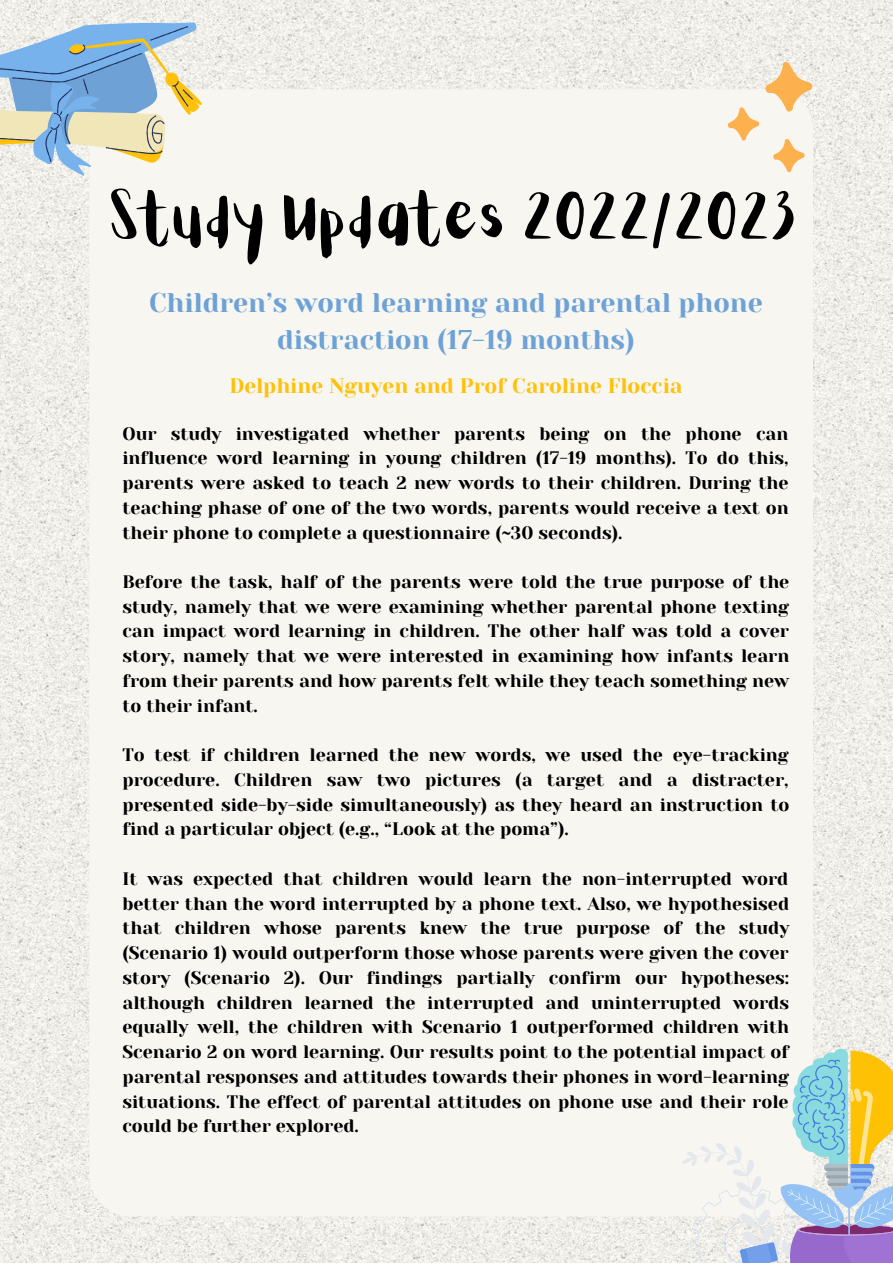
<style>
.page{position:relative;width:893px;height:1264px;background:#fff}
.page>*{position:absolute;margin:0;border:0;box-sizing:border-box;transform-origin:0 0}
.t1{font:54px "Aloja Extended";color:#000}
.t2{font:27px/37px "Yeseva One";color:#6ea2d6;text-align:center}
.t3{font:21px "Yeseva One";color:#ffc109}
.t4{font:18px/24.8px "Yeseva One";color:#000;text-align:justify}
</style>
<div class="page">
<img style="left:0;top:0;width:892px;height:1262px">
<div style="left:89px;top:89px;width:724px;height:1127px;background:#f7f6f1"></div>
<svg style="left:681px;top:1048px;width:211px;height:214px"></svg>
<svg style="left:0;top:230px;width:213px;height:8px;fill:#f7f6f1"></svg>
<svg style="left:0;top:0;width:239px;height:230px"></svg>
<svg style="left:726px;top:61px;width:87px;height:112px"></svg>
<p class="t1" style="left:111px;top:193px;width:690px">Study Updates 2022/2023</p>
<p class="t2" style="left:149px;top:284px;width:615px">Children’s word learning and parental phone distraction (17-19 months)</p>
<p class="t3" style="left:229px;top:374px;width:454px">Delphine Nguyen and Prof Caroline Floccia</p>
<p class="t4" style="left:122px;top:421px;width:667px">Our study investigated whether parents being on the phone can influence word learning in young children (17-19 months). To do this, parents were asked to teach 2 new words to their children. During the teaching phase of one of the two words, parents would receive a text on their phone to complete a questionnaire (~30 seconds).</p>
<p class="t4" style="left:122px;top:569px;width:668px">Before the task, half of the parents were told the true purpose of the study, namely that we were examining whether parental phone texting can impact word learning in children. The other half was told a cover story, namely that we were interested in examining how infants learn from their parents and how parents felt while they teach something new to their infant.</p>
<p class="t4" style="left:122px;top:742px;width:668px">To test if children learned the new words, we used the eye-tracking procedure. Children saw two pictures (a target and a distracter, presented side-by-side simultaneously) as they heard an instruction to find a particular object (e.g., “Look at the poma”).</p>
<p class="t4" style="left:122px;top:866px;width:668px">It was expected that children would learn the non-interrupted word better than the word interrupted by a phone text. Also, we hypothesised that children whose parents knew the true purpose of the study (Scenario 1) would outperform those whose parents were given the cover story (Scenario 2). Our findings partially confirm our hypotheses: although children learned the interrupted and uninterrupted words equally well, the children with Scenario 1 outperformed children with Scenario 2 on word learning. Our results point to the potential impact of parental responses and attitudes towards their phones in word-learning situations. The effect of parental attitudes on phone use and their role could be further explored.</p>
</div>
